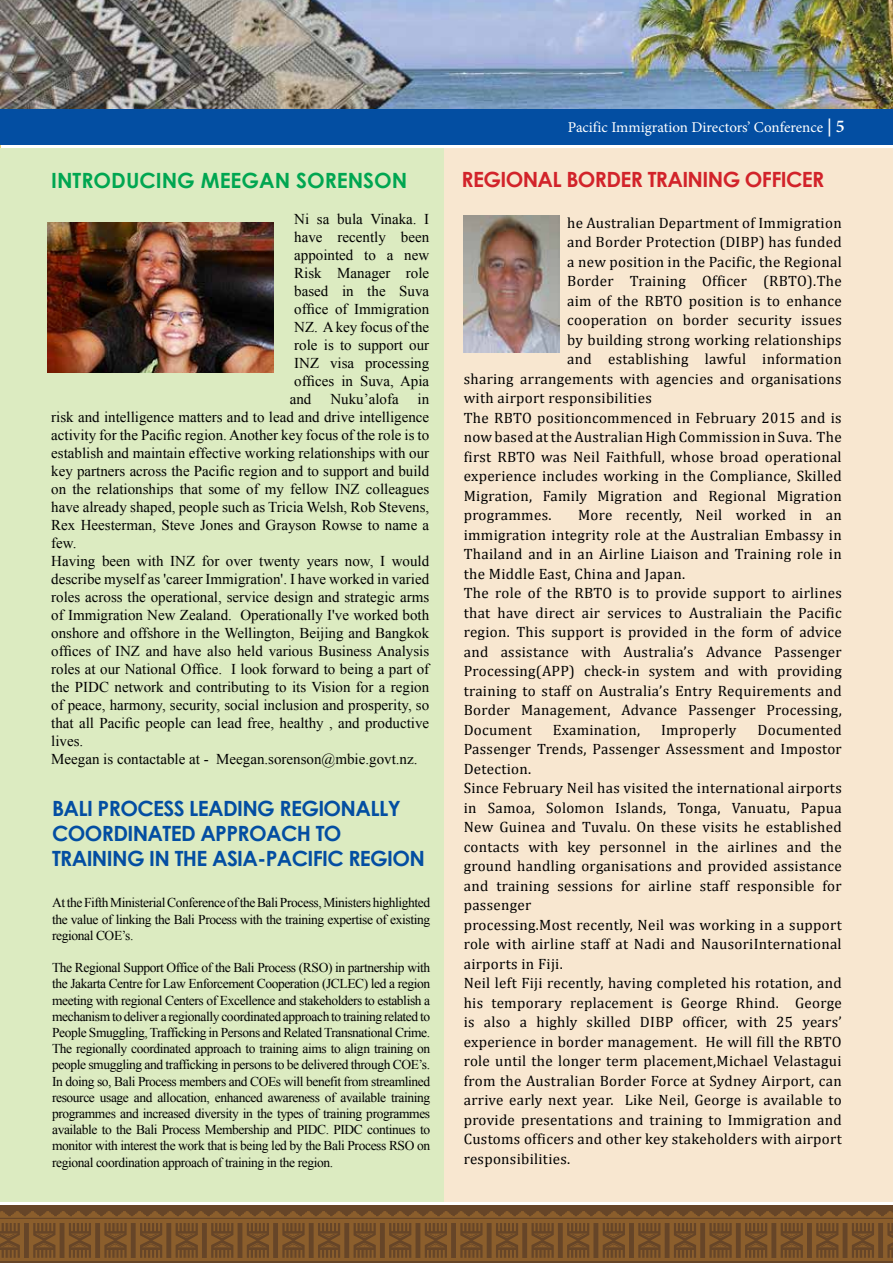
<style>
.page{position:relative;width:893px;height:1263px;background:#fff}
.page>*{position:absolute;margin:0;border:0;box-sizing:border-box;transform-origin:0 0}
.t1{font:700 21px/25.2px "Century Gothic";letter-spacing:-.03em;color:#034ea2}
.t2{font:700 21px "Century Gothic";letter-spacing:-.03em;color:#d2232a}
.t3{font:700 21px "Century Gothic";color:#00a651}
.t4{font:15px/19.5px "Cambria";letter-spacing:.02em;color:#000}
.t5{font:15px/18px "Times New Roman";color:#000}
.t6{font:15px "Minion Pro";color:#fff}
.t7{font:13.5px/16.2px "Times New Roman";letter-spacing:-.03em;color:#000;text-align:justify}
.s1{font-weight:600;font-size:18px}
</style>
<div class="page">
<div style="left:0;top:108px;width:893px;height:37px;background:#034ea2"></div>
<img style="left:0;top:0;width:893px;height:108px">
<div style="left:0;top:1205px;width:893px;height:58px;background:#664528"></div>
<svg style="left:0;top:1211px;width:893px;height:50px"></svg>
<div style="left:444px;top:148px;width:449px;height:1054px;background:#f8e7d0"></div>
<div style="left:0;top:148px;width:444px;height:1054px;background:#dcebc1"></div>
<img style="left:47px;top:222px;width:227px;height:150px">
<img style="left:463px;top:215px;width:96px;height:137px">
<h1 class="t3" style="left:51px;top:164px;width:358px">INTRODUCING MEEGAN SORENSON</h1>
<p class="t5" style="left:294px;top:210px;width:137px">Ni sa bula Vinaka. I</p>
<p class="t5" style="left:294px;top:228px;width:137px">have recently been</p>
<p class="t5" style="left:294px;top:246px;width:137px">appointed to a new</p>
<p class="t5" style="left:294px;top:264px;width:137px">Risk Manager role</p>
<p class="t5" style="left:294px;top:282px;width:137px">based in the Suva</p>
<p class="t5" style="left:294px;top:300px;width:137px">office of Immigration</p>
<p class="t5" style="left:294px;top:318px;width:137px">NZ. A key focus of the</p>
<p class="t5" style="left:294px;top:336px;width:137px">role is to support our</p>
<p class="t5" style="left:294px;top:354px;width:137px">INZ visa processing</p>
<p class="t5" style="left:294px;top:372px;width:137px">offices in Suva, Apia</p>
<p class="t5" style="left:290px;top:390px;width:23px">and</p>
<p class="t5" style="left:330px;top:390px;width:70px">Nuku’alofa</p>
<p class="t5" style="left:51px;top:390px;width:380px;text-indent:366px">in risk and intelligence matters and to lead and drive intelligence activity for the Pacific region. Another key focus of the role is to establish and maintain effective working relationships with our key partners across the Pacific region and to support and build on the relationships that some of my fellow INZ colleagues have already shaped, people such as Tricia Welsh, Rob Stevens, Rex Heesterman, Steve Jones and Grayson Rowse to name a few.<br>Having been with INZ for over twenty years now, I would describe myself as 'career Immigration'. I have worked in varied roles across the operational, service design and strategic arms of Immigration New Zealand. Operationally I've worked both onshore and offshore in the Wellington, Beijing and Bangkok offices of INZ and have also held various Business Analysis roles at our National Office. I look forward to being a part of the PIDC network and contributing to its Vision for a region of peace, harmony, security, social inclusion and prosperity, so that all Pacific people can lead free, healthy , and productive lives.<br>Meegan is contactable at - Meegan.sorenson@mbie.govt.nz.</p>
<h1 class="t1" style="left:52px;top:794px;width:374px">BALI PROCESS LEADING REGIONALLY<br>COORDINATED APPROACH TO<br>TRAINING IN THE ASIA-PACIFIC REGION</h1>
<p class="t7" style="left:52px;top:894px;width:380px">At the Fifth Ministerial Conference of the Bali Process, Ministers highlighted the value of linking the Bali Process with the training expertise of existing regional COE’s.</p>
<p class="t7" style="left:52px;top:959px;width:380px">The Regional Support Office of the Bali Process (RSO) in partnership with the Jakarta Centre for Law Enforcement Cooperation (JCLEC) led a region meeting with regional Centers of Excellence and stakeholders to establish a mechanism to deliver a regionally coordinated approach to training related to People Smuggling, Trafficking in Persons and Related Transnational Crime.<br>The regionally coordinated approach to training aims to align training on people smuggling and trafficking in persons to be delivered through COE’s.<br>In doing so, Bali Process members and COEs will benefit from streamlined resource usage and allocation, enhanced awareness of available training programmes and increased diversity in the types of training programmes available to the Bali Process Membership and PIDC. PIDC continues to monitor with interest the work that is being led by the Bali Process RSO on regional coordination approach of training in the region.</p>
<p class="t6" style="left:568px;top:117px;width:278px">Pacific Immigration Directors’ Conference <span class="s1">| 5</span></p>
<h1 class="t2" style="left:462px;top:163px;width:364px">REGIONAL BORDER TRAINING OFFICER</h1>
<p class="t4" style="left:567px;top:213px;width:276px">he Australian Department of Immigration</p>
<p class="t4" style="left:567px;top:232px;width:276px">and Border Protection (DIBP) has funded</p>
<p class="t4" style="left:567px;top:252px;width:276px">a new position in the Pacific, the Regional</p>
<p class="t4" style="left:567px;top:271px;width:276px">Border Training Officer (RBTO).The</p>
<p class="t4" style="left:567px;top:291px;width:276px">aim of the RBTO position is to enhance</p>
<p class="t4" style="left:567px;top:310px;width:276px">cooperation on border security issues</p>
<p class="t4" style="left:567px;top:330px;width:276px">by building strong working relationships</p>
<p class="t4" style="left:567px;top:349px;width:276px">and establishing lawful information</p>
<p class="t4" style="left:464px;top:369px;width:379px">sharing arrangements with agencies and organisations</p>
<p class="t4" style="left:464px;top:388px;width:190px">with airport responsibilities</p>
<p class="t4" style="left:464px;top:408px;width:380px">The RBTO positioncommenced in February 2015 and is</p>
<p class="t4" style="left:464px;top:427px;width:379px">now based at the Australian High Commission in Suva. The</p>
<p class="t4" style="left:464px;top:447px;width:379px">first RBTO was Neil Faithfull, whose broad operational</p>
<p class="t4" style="left:464px;top:466px;width:380px">experience includes working in the Compliance, Skilled</p>
<p class="t4" style="left:464px;top:486px;width:379px">Migration, Family Migration and Regional Migration</p>
<p class="t4" style="left:464px;top:505px;width:89px">programmes.</p>
<p class="t4" style="left:464px;top:505px;width:380px;text-indent:114px">More recently, Neil worked in an immigration integrity role at the Australian Embassy in Thailand and in an Airline Liaison and Training role in the Middle East, China and Japan.<br>The role of the RBTO is to provide support to airlines that have direct air services to Australiain the Pacific region. This support is provided in the form of advice and assistance with Australia’s Advance Passenger Processing(APP) check-in system and with providing training to staff on Australia’s Entry Requirements and Border Management, Advance Passenger Processing, Document</p>
<p class="t4" style="left:464px;top:720px;width:380px;text-indent:294px">Documented Passenger Trends, Passenger Assessment and Impostor Detection.<br>Since February Neil has visited the international airports in Samoa, Solomon Islands, Tonga, Vanuatu, Papua New Guinea and Tuvalu. On these visits he established contacts with key personnel in the airlines and the ground handling organisations and provided assistance and training sessions for airline staff responsible for passenger<br>processing.Most recently, Neil was working in a support role with airline staff at Nadi and NausoriInternational airports in Fiji.<br>Neil left Fiji recently, having completed his rotation, and his temporary replacement is George Rhind. George is also a highly skilled DIBP officer, with 25 years’ experience in border management. He will fill the RBTO role until the longer term placement,Michael Velastagui from the Australian Border Force at Sydney Airport, can arrive early next year. Like Neil, George is available to provide presentations and training to Immigration and Customs officers and other key stakeholders with airport responsibilities.</p>
<p class="t4" style="left:553px;top:720px;width:89px">Examination,</p>
<p class="t4" style="left:661px;top:720px;width:77px">Improperly</p>
</div>
